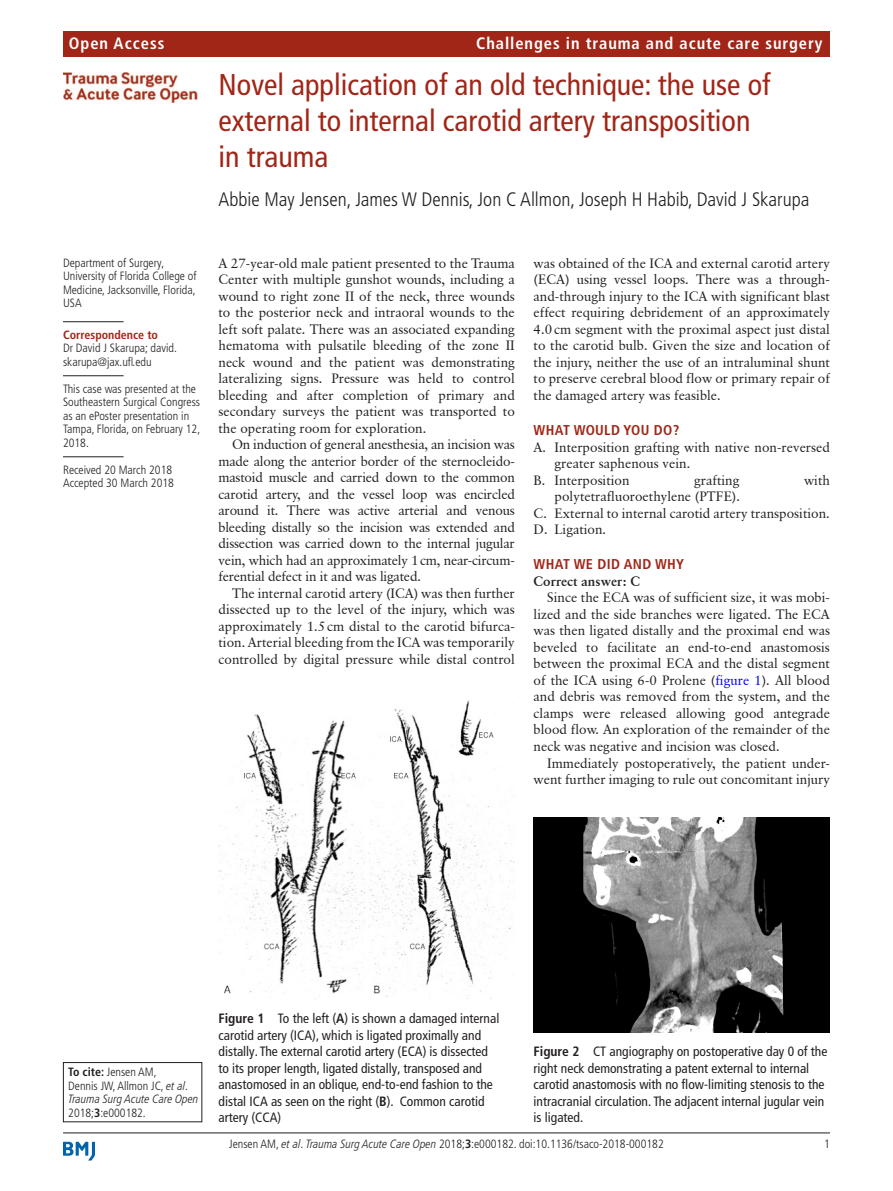
<style>
.page{position:relative;width:893px;height:1191px;background:#fff}
.page>*{position:absolute;margin:0;border:0;box-sizing:border-box;transform-origin:0 0}
.t1{font:condensed 30px/36px "Frutiger LT Pro";color:#a12618}
.t2{font:300 condensed 19.5px "Frutiger LT Pro";color:#231f20}
.t3{font:700 condensed 16.5px "Frutiger LT Std";letter-spacing:.055em;color:#fff}
.t4{font:700 condensed 14.25px "Frutiger LT Pro";letter-spacing:.025em;color:#a12618}
.t5{font:13.5px/16.5px "Classical Garamond BT";color:#231f20;text-align:justify}
.t6{font:condensed 13.5px/16.5px "Frutiger LT Pro";color:#231f20}
.t7{font:700 13.5px "Classical Garamond BT";color:#231f20}
.t8{font:300 condensed 12px/13.5px "Frutiger LT Pro";color:#231f20}
.t9{font:700 condensed 12px "Frutiger LT Pro";color:#a12618}
.s1{color:#00f}
.s2{font-weight:700}
.s3{font-style:italic}
</style>
<div class="page">
<hr style="left:63px;top:1132px;width:767px;height:1px;background:#231f20">
<svg style="left:63px;top:1141px;width:32px;height:19px"></svg>
<div style="left:63px;top:31px;width:767px;height:25px;background:#a12618"></div>
<div style="left:63px;top:1062px;width:139px;height:60px;border:1px solid #231f20"></div>
<hr style="left:63px;top:321px;width:61px;height:1px;background:#231f20">
<hr style="left:63px;top:375px;width:61px;height:1px;background:#231f20">
<hr style="left:63px;top:456px;width:61px;height:1px;background:#231f20">
<img style="left:63px;top:72px;width:135px;height:30px">
<img style="left:219px;top:700px;width:296px;height:299px">
<img style="left:534px;top:817px;width:296px;height:215px">
<p class="t3" style="left:69px;top:34px;width:97px">Open Access</p>
<p class="t3" style="left:476px;top:34px;width:348px">Challenges in trauma and acute care surgery</p>
<h1 class="t1" style="left:219px;top:66px;width:554px">Novel application of an old technique: the use of external to internal carotid artery transposition in trauma</h1>
<h2 class="t2" style="left:219px;top:188px;width:592px">Abbie May Jensen, James W Dennis, Jon C Allmon, Joseph H Habib, David J Skarupa</h2>
<p class="t8" style="left:63px;top:256px;width:135px">Department of Surgery,<br>University of Florida College of<br>Medicine, Jacksonville, Florida,<br>USA</p>
<p class="t9" style="left:63px;top:327px;width:97px">Correspondence to</p>
<p class="t8" style="left:63px;top:341px;width:115px">Dr David J Skarupa; david. skarupa@jax.ufl.edu</p>
<p class="t8" style="left:63px;top:382px;width:139px">This case was presented at the<br>Southeastern Surgical Congress as an ePoster presentation in<br>Tampa, Florida, on February 12,<br>2018.</p>
<p class="t8" style="left:63px;top:463px;width:112px">Received 20 March 2018<br>Accepted 30 March 2018</p>
<p class="t5" style="left:219px;top:255px;width:298px">A 27-year-old male patient presented to the Trauma Center with multiple gunshot wounds, including a wound to right zone II of the neck, three wounds to the posterior neck and intraoral wounds to the left soft palate. There was an associated expanding hematoma with pulsatile bleeding of the zone II neck wound and the patient was demonstrating lateralizing signs. Pressure was held to control bleeding and after completion of primary and secondary surveys the patient was transported to the operating room for exploration.</p>
<p class="t5" style="left:219px;top:436px;width:298px;text-indent:14px">On induction of general anesthesia, an incision was made along the anterior border of the sternocleido&shy;mastoid muscle and carried down to the common carotid artery, and the vessel loop was encircled around it. There was active arterial and venous bleeding distally so the incision was extended and dissection was carried down to the internal jugular vein, which had an approximately 1cm, near-circum&shy;ferential defect in it and was ligated.</p>
<p class="t5" style="left:219px;top:585px;width:298px;text-indent:14px">The internal carotid artery (ICA) was then further dissected up to the level of the injury, which was approximately 1.5cm distal to the carotid bifurca&shy;tion. Arterial bleeding from the ICA was temporarily controlled by digital pressure while distal control</p>
<p class="t5" style="left:534px;top:255px;width:298px">was obtained of the ICA and external carotid artery (ECA) using vessel loops. There was a through&shy;and-through injury to the ICA with significant blast effect requiring debridement of an approximately 4.0cm segment with the proximal aspect just distal to the carotid bulb. Given the size and location of the injury, neither the use of an intraluminal shunt to preserve cerebral blood flow or primary repair of the damaged artery was feasible.</p>
<p class="t4" style="left:534px;top:422px;width:147px">What would you do?</p>
<p class="t5" style="left:534px;top:438px;width:298px">A. Interposition grafting with native non-reversed</p>
<p class="t5" style="left:555px;top:455px;width:137px">greater saphenous vein.</p>
<p class="t5" style="left:534px;top:471px;width:97px">B. Interposition</p>
<p class="t5" style="left:694px;top:471px;width:47px">grafting</p>
<p class="t5" style="left:804px;top:471px;width:27px">with</p>
<p class="t5" style="left:534px;top:488px;width:298px;text-align:left;text-indent:21px">polytetrafluoroethylene (PTFE).<br>C. External to internal carotid artery transposition.<br>D. Ligation.</p>
<p class="t4" style="left:534px;top:556px;width:152px">What we did and why</p>
<p class="t7" style="left:534px;top:573px;width:108px">Correct answer: C</p>
<p class="t5" style="left:534px;top:589px;width:298px;text-indent:14px">Since the ECA was of sufficient size, it was mobi&shy;lized and the side branches were ligated. The ECA was then ligated distally and the proximal end was beveled to facilitate an end-to-end anastomosis between the proximal ECA and the distal segment of the ICA using 6-0 Prolene (<span class="s1">figure 1</span>). All blood and debris was removed from the system, and the clamps were released allowing good antegrade blood flow. An exploration of the remainder of the neck was negative and incision was closed.</p>
<p class="t5" style="left:534px;top:754px;width:298px;text-align:right">Immediately postoperatively, the patient under&shy;went further imaging to rule out concomitant injury</p>
<p class="t8" style="left:68px;top:1065px;width:132px"><span class="s2">To cite:</span> Jensen AM,<br>Dennis JW, Allmon JC, <span class="s3">et al</span>.<br><span class="s3">Trauma Surg Acute Care Open<br></span>2018;<span class="s2">3</span>:e000182.</p>
<p class="t6" style="left:219px;top:1010px;width:282px"><span class="s2">Figure 1</span> To the left (<span class="s2">A</span>) is shown a damaged internal carotid artery (ICA), which is ligated proximally and distally. The external carotid artery (ECA) is dissected to its proper length, ligated distally, transposed and anastomosed in an oblique, end-to-end fashion to the distal ICA as seen on the right (<span class="s2">B</span>). Common carotid artery (CCA)</p>
<p class="t6" style="left:534px;top:1043px;width:295px"><span class="s2">Figure 2</span> CT angiography on postoperative day 0 of the right neck demonstrating a patent external to internal carotid anastomosis with no flow-limiting stenosis to the intracranial circulation. The adjacent internal jugular vein is ligated.</p>
<p class="t8" style="left:229px;top:1136px;width:436px">Jensen AM, <span class="s3">et al</span>. <span class="s3">Trauma Surg Acute Care Open</span> 2018;<span class="s2">3</span>:e000182. doi:10.1136/tsaco-2018-000182</p>
<p class="t8" style="left:824px;top:1136px;width:7px">1</p>
</div>
